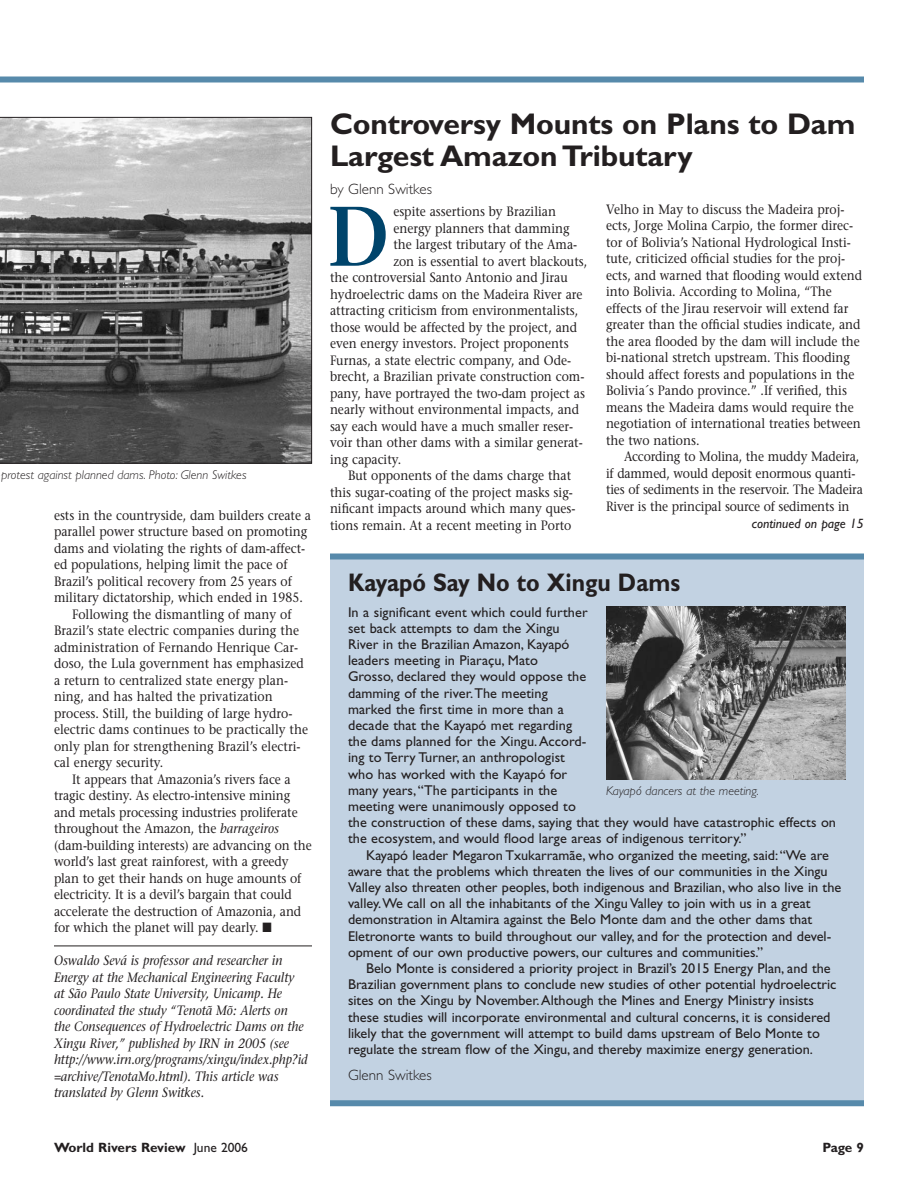
<style>
.page{position:relative;width:918px;height:1188px;background:#fff}
.page>*{position:absolute;margin:0;border:0;box-sizing:border-box;transform-origin:0 0}
.t1{font:600 84.15px "Stone Serif";color:#00446b;scale:.9 1}
.t2{font:700 30px/31.5px "Gill Sans";letter-spacing:-.005em;color:#231f20}
.t3{font:700 25.5px "Gill Sans";color:#231f20;scale:.9 1}
.t4{font:300 15px "Gill Sans";color:#231f20}
.t5{font:14.25px/16.2px "Gill Sans";color:#231f20}
.t6{font:13.5px/16.5px "Stone Serif";color:#231f20;scale:.9 1}
.t7{font:italic 13.5px/16.5px "Stone Serif";color:#231f20;scale:.9 1}
.t8{font:700 13.5px "Gill Sans";color:#231f20}
.t9{font:italic 13.5px "Gill Sans";color:#231f20}
.t10{font:italic 300 12.75px "Gill Sans";color:#231f20}
.s1{font-style:italic}
.s2{font-weight:400}
</style>
<div class="page">
<hr style="left:54px;top:946px;width:258px;height:1px;background:#231f20">
<div style="left:330px;top:556px;width:534px;height:548px;background:#c2d2e2"></div>
<div style="left:330px;top:554px;width:534px;height:6px;background:#578aab"></div>
<div style="left:330px;top:1100px;width:534px;height:6px;background:#578aab"></div>
<div style="left:0;top:76px;width:864px;height:6px;background:#578aab"></div>
<svg style="left:0;top:117px;width:312px;height:347px;background:#7d7d7d"></svg>
<img style="left:606px;top:607px;width:239px;height:172px">
<p class="t10" style="left:1px;top:470px;width:247px">protest against planned dams. Photo: Glenn Switkes</p>
<p class="t6" style="left:54px;top:508px;width:287px">ests in the countryside, dam builders create a</p>
<p class="t6" style="left:54px;top:525px;width:283px">parallel power structure based on promoting</p>
<p class="t6" style="left:54px;top:541px;width:281px">dams and violating the rights of dam-affect-</p>
<p class="t6" style="left:54px;top:558px;width:261px">ed populations, helping limit the pace of</p>
<p class="t6" style="left:54px;top:574px;width:266px">Brazil’s political recovery from 25 years of</p>
<p class="t6" style="left:54px;top:591px;width:278px">military dictatorship, which ended in 1985.</p>
<p class="t6" style="left:72px;top:607px;width:246px">Following the dismantling of many of</p>
<p class="t6" style="left:54px;top:624px;width:274px">Brazil’s state electric companies during the</p>
<p class="t6" style="left:54px;top:640px;width:273px">administration of Fernando Henrique Car-</p>
<p class="t6" style="left:54px;top:657px;width:279px">doso, the Lula government has emphasized</p>
<p class="t6" style="left:54px;top:673px;width:262px">a return to centralized state energy plan-</p>
<p class="t6" style="left:54px;top:690px;width:245px">ning, and has halted the privatization</p>
<p class="t6" style="left:54px;top:706px;width:267px">process. Still, the building of large hydro-</p>
<p class="t6" style="left:54px;top:723px;width:284px">electric dams continues to be practically the</p>
<p class="t6" style="left:54px;top:739px;width:276px">only plan for strengthening Brazil’s electri-</p>
<p class="t6" style="left:54px;top:756px;width:123px">cal energy security.</p>
<p class="t6" style="left:72px;top:772px;width:245px">It appears that Amazonia’s rivers face a</p>
<p class="t6" style="left:54px;top:789px;width:264px">tragic destiny. As electro-intensive mining</p>
<p class="t6" style="left:54px;top:805px;width:272px">and metals processing industries proliferate</p>
<p class="t6" style="left:54px;top:822px;width:252px">throughout the Amazon, the <span class="s1">barrageiros</span></p>
<p class="t6" style="left:54px;top:838px;width:288px">(dam-building interests) are advancing on the</p>
<p class="t6" style="left:54px;top:855px;width:262px">world’s last great rainforest, with a greedy</p>
<p class="t6" style="left:54px;top:871px;width:276px">plan to get their hands on huge amounts of</p>
<p class="t6" style="left:54px;top:888px;width:266px">electricity. It is a devil’s bargain that could</p>
<p class="t6" style="left:54px;top:904px;width:276px">accelerate the destruction of Amazonia, and</p>
<p class="t6" style="left:54px;top:921px;width:243px">for which the planet will pay dearly. ■</p>
<p class="t7" style="left:54px;top:954px;width:284px">Oswaldo Sevá is professor and researcher in Energy at the Mechanical Engineering Faculty at São Paulo State University, Unicamp. He coordinated the study “Tenotã Mõ: Alerts on<br>the Consequences of Hydroelectric Dams on the Xingu River,” published by IRN in 2005 (see http://www.irn.org/programs/xingu/index.php?id =archive/TenotaMo.html). This article was translated by Glenn Switkes.</p>
<h2 class="t2" style="left:330px;top:112px;width:527px">Controversy Mounts on Plans to Dam<br>Largest Amazon Tributary</h2>
<p class="t4" style="left:330px;top:184px;width:104px">by Glenn Switkes</p>
<h1 class="t1" style="left:328px;top:204px;width:70px">D</h1>
<p class="t6" style="left:393px;top:205px;width:182px">espite assertions by Brazilian</p>
<p class="t6" style="left:606px;top:202px;width:286px">Velho in May to discuss the Madeira proj&shy;ects, Jorge Molina Carpio, the former direc&shy;tor of Bolivia’s National Hydrological Insti&shy;tute, criticized official studies for the proj&shy;ects, and warned that flooding would extend into Bolivia. According to Molina, “The effects of the Jirau reservoir will extend far greater than the official studies indicate, and the area flooded by the dam will include the bi-national stretch upstream. This flooding should affect forests and populations in the Bolivia´s Pando province.” .If verified, this means the Madeira dams would require the negotiation of international treaties between the two nations.</p>
<p class="t6" style="left:606px;top:450px;width:287px;text-indent:18px">According to Molina, the muddy Madeira, if dammed, would deposit enormous quanti&shy;ties of sediments in the reservoir. The Madeira River is the principal source of sediments in</p>
<p class="t9" style="left:752px;top:519px;width:114px">continued on page 15</p>
<p class="t6" style="left:393px;top:221px;width:197px">energy planners that damming</p>
<p class="t6" style="left:393px;top:238px;width:206px">the largest tributary of the Ama-</p>
<p class="t6" style="left:393px;top:254px;width:217px">zon is essential to avert blackouts,</p>
<p class="t6" style="left:330px;top:271px;width:266px">the controversial Santo Antonio and Jirau</p>
<p class="t6" style="left:330px;top:287px;width:282px">hydroelectric dams on the Madeira River are</p>
<p class="t6" style="left:330px;top:304px;width:277px">attracting criticism from environmentalists,</p>
<p class="t6" style="left:330px;top:320px;width:276px">those would be affected by the project, and</p>
<p class="t6" style="left:330px;top:337px;width:267px">even energy investors. Project proponents</p>
<p class="t6" style="left:330px;top:353px;width:269px">Furnas, a state electric company, and Ode-</p>
<p class="t6" style="left:330px;top:370px;width:284px">brecht, a Brazilian private construction com-</p>
<p class="t6" style="left:330px;top:386px;width:285px">pany, have portrayed the two-dam project as</p>
<p class="t6" style="left:330px;top:403px;width:278px">nearly without environmental impacts, and</p>
<p class="t6" style="left:330px;top:419px;width:272px">say each would have a much smaller reser-</p>
<p class="t6" style="left:330px;top:436px;width:282px">voir than other dams with a similar generat-</p>
<p class="t6" style="left:330px;top:452px;width:81px">ing capacity.</p>
<p class="t6" style="left:348px;top:469px;width:250px">But opponents of the dams charge that</p>
<p class="t6" style="left:330px;top:485px;width:271px">this sugar-coating of the project masks sig-</p>
<p class="t6" style="left:330px;top:502px;width:274px">nificant impacts around which many ques-</p>
<p class="t6" style="left:330px;top:518px;width:270px">tions remain. At a recent meeting in Porto</p>
<h3 class="t3" style="left:348px;top:574px;width:371px">Kayapó Say No to Xingu Dams</h3>
<p class="t5" style="left:348px;top:605px;width:490px">In a significant event which could further<br>set back attempts to dam the Xingu<br>River in the Brazilian Amazon, Kayapó<br>leaders meeting in Piaraçu, Mato<br>Grosso, declared they would oppose the<br>damming of the river.The meeting<br>marked the first time in more than a<br>decade that the Kayapó met regarding<br>the dams planned for the Xingu.Accord-<br>ing to Terry Turner, an anthropologist<br>who has worked with the Kayapó for<br>many years,“The participants in the<br>meeting were unanimously opposed to<br>the construction of these dams, saying that they would have catastrophic effects on the ecosystem, and would flood large areas of indigenous territory.”</p>
<p class="t5" style="left:348px;top:848px;width:495px;text-indent:18px">Kayapó leader Megaron Txukarramãe, who organized the meeting, said:“We are aware that the problems which threaten the lives of our communities in the Xingu Valley also threaten other peoples, both indigenous and Brazilian, who also live in the valley.We call on all the inhabitants of the Xingu Valley to join with us in a great demonstration in Altamira against the Belo Monte dam and the other dams that Eletronorte wants to build throughout our valley, and for the protection and devel&shy;opment of our own productive powers, our cultures and communities.”</p>
<p class="t5" style="left:348px;top:962px;width:490px;text-indent:18px">Belo Monte is considered a priority project in Brazil’s 2015 Energy Plan, and the Brazilian government plans to conclude new studies of other potential hydroelectric sites on the Xingu by November.Although the Mines and Energy Ministry insists these studies will incorporate environmental and cultural concerns, it is considered likely that the government will attempt to build dams upstream of Belo Monte to regulate the stream flow of the Xingu, and thereby maximize energy generation.</p>
<p class="t4" style="left:348px;top:1069px;width:85px">Glenn Switkes</p>
<p class="t10" style="left:606px;top:786px;width:154px">Kayapó dancers at the meeting.</p>
<p class="t8" style="left:54px;top:1143px;width:196px">World Rivers Review <span class="s2">June 2006</span></p>
<p class="t8" style="left:822px;top:1143px;width:43px">Page 9</p>
</div>
